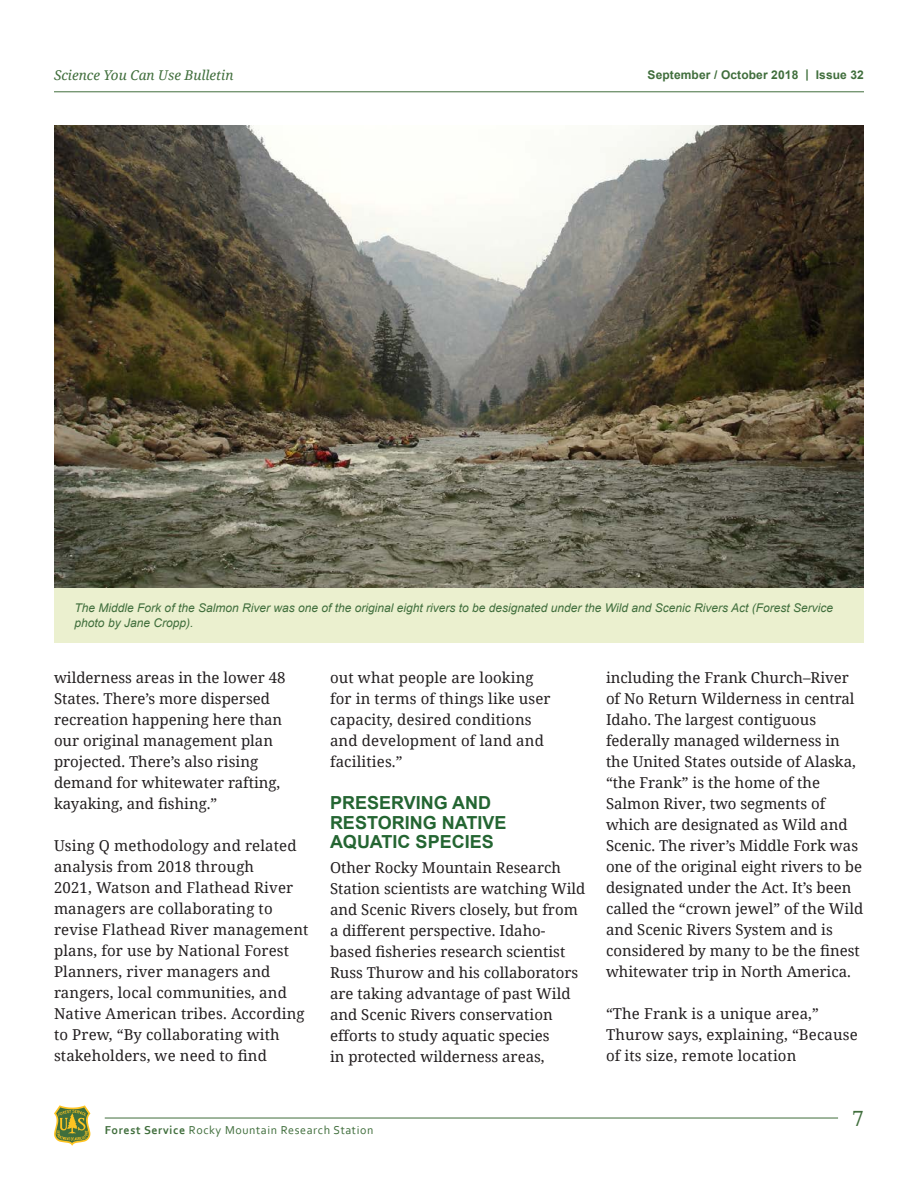
<style>
.page{position:relative;width:918px;height:1188px;background:#fff}
.page>*{position:absolute;margin:0;border:0;box-sizing:border-box;transform-origin:0 0}
.t1{font:21px "Noto Serif";color:#406e3c}
.Heading_2{font:700 18px/19.5px "Arial";color:#246532}
.Body_Text{font:15px/21px "Noto Serif";color:#231f20}
.t2{font:italic 13.5px "Noto Serif";color:#406e3c}
.Figure_Caption{font:italic 12px/15px "Arial";color:#406e3c}
.t3{font:12px "Corbel";letter-spacing:.05em;color:#406e3c}
.t4{font:700 12px "Arial";letter-spacing:.01em;color:#406e3c}
.s1{font-weight:700}
</style>
<div class="page">
<hr style="left:105px;top:1118px;width:733px;height:1px;background:#406e3c">
<svg style="left:54px;top:1105px;width:36px;height:41px"></svg>
<hr style="left:54px;top:91px;width:810px;height:1px;background:#406e3c">
<div style="left:54px;top:587px;width:810px;height:55px;background:#ebf0cf"></div>
<img style="left:54px;top:126px;width:810px;height:462px">
<p class="t2" style="left:54px;top:66px;width:181px">Science You Can Use Bulletin</p>
<p class="t4" style="left:648px;top:67px;width:218px">September / October 2018 | Issue 32</p>
<p class="Figure_Caption" style="left:75px;top:600px;width:760px">The Middle Fork of the Salmon River was one of the original eight rivers to be designated under the Wild and Scenic Rivers Act (Forest Service photo by Jane Cropp).</p>
<p class="Body_Text" style="left:54px;top:667px;width:233px">wilderness areas in the lower 48<br>States. There’s more dispersed recreation happening here than our original management plan projected. There’s also rising demand for whitewater rafting, kayaking, and fishing.”</p>
<p class="Body_Text" style="left:54px;top:835px;width:256px">Using Q methodology and related analysis from 2018 through<br>2021, Watson and Flathead River managers are collaborating to revise Flathead River management plans, for use by National Forest<br>Planners, river managers and rangers, local communities, and<br>Native American tribes. According to Prew, “By collaborating with stakeholders, we need to find</p>
<p class="Body_Text" style="left:330px;top:667px;width:222px">out what people are looking for in terms of things like user capacity, desired conditions and development of land and facilities.”</p>
<p class="Heading_2" style="left:330px;top:794px;width:178px">PRESERVING AND<br>RESTORING NATIVE<br>AQUATIC SPECIES</p>
<p class="Body_Text" style="left:330px;top:856px;width:257px">Other Rocky Mountain Research Station scientists are watching Wild and Scenic Rivers closely, but from a different perspective. Idaho&shy;based fisheries research scientist Russ Thurow and his collaborators are taking advantage of past Wild and Scenic Rivers conservation efforts to study aquatic species<br>in protected wilderness areas,</p>
<p class="t3" style="left:105px;top:1123px;width:270px"><span class="s1">Forest Service</span> Rocky Mountain Research Station</p>
<p class="Body_Text" style="left:606px;top:667px;width:259px">including the Frank Church–River of No Return Wilderness in central Idaho. The largest contiguous federally managed wilderness in the United States outside of Alaska, “the Frank” is the home of the Salmon River, two segments of which are designated as Wild and Scenic. The river’s Middle Fork was one of the original eight rivers to be designated under the Act. It’s been called the “crown jewel” of the Wild and Scenic Rivers System and is considered by many to be the finest whitewater trip in North America.</p>
<p class="Body_Text" style="left:606px;top:1003px;width:253px">“The Frank is a unique area,”<br>Thurow says, explaining, “Because of its size, remote location</p>
<h1 class="t1" style="left:852px;top:1104px;width:13px">7</h1>
</div>
